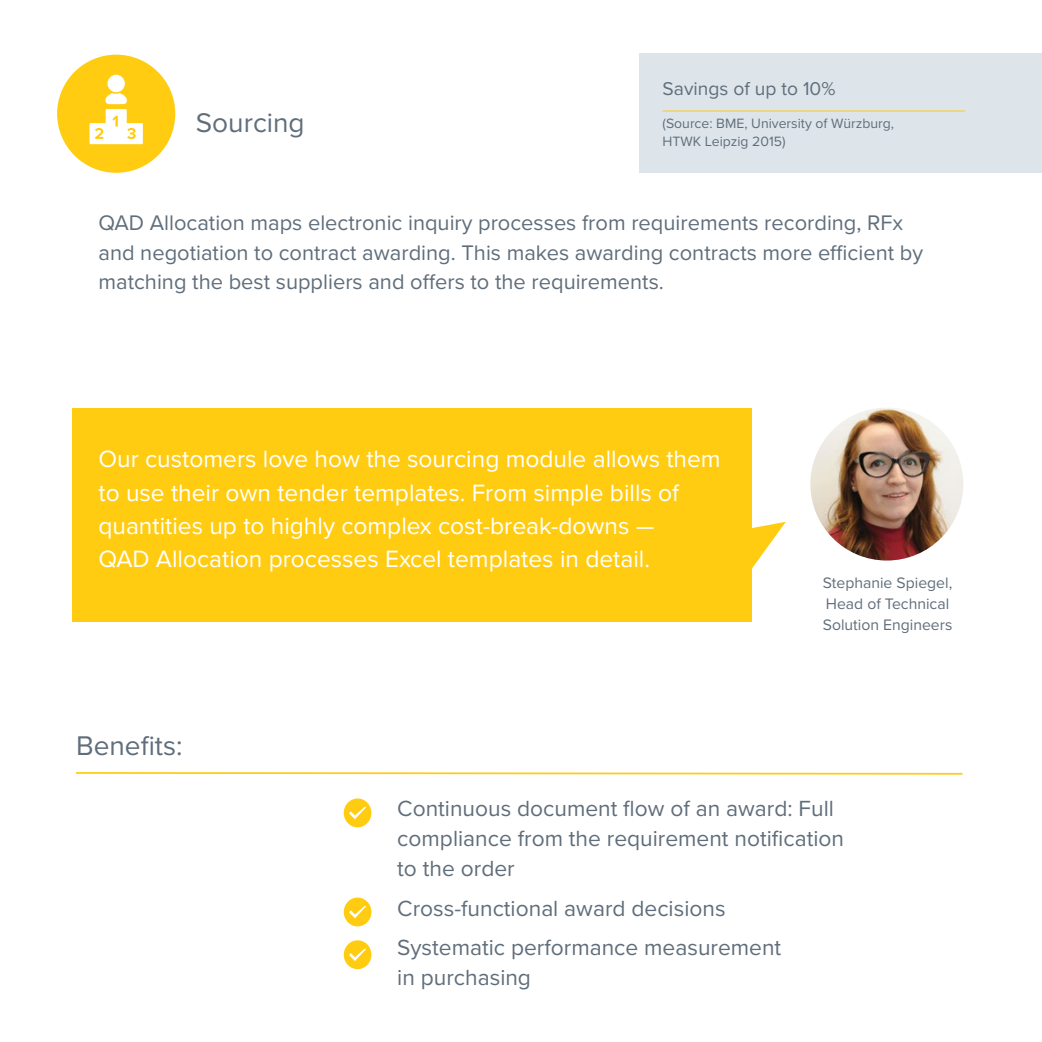
<style>
.page{position:relative;width:1042px;height:1042px;background:#fff}
.page>*{position:absolute;margin:0;border:0;box-sizing:border-box;transform-origin:0 0}
.t1{font:28px "Proxima Nova";color:#606e7b}
.BODY{font:24.5px/33.2px "Proxima Nova";color:#fff}
.BODY-2{font:22.75px/29.8px "Proxima Nova";color:#606e7b}
.BODY-3{font:21.88px/29.8px "Proxima Nova";color:#606e7b}
.BODY-4{font:19.25px "Proxima Nova";color:#606e7b}
.BODY-5{font:15.75px "Proxima Nova";color:#606e7b}
.BODY-6{font:14px "Proxima Nova";color:#606e7b}
</style>
<div class="page">
<svg style="left:76px;top:772px;width:887px;height:3px;background:#ffe074"></svg>
<div style="left:639px;top:54px;width:403px;height:119px;background:#dde5eb"></div>
<hr style="left:662px;top:111px;width:303px;height:1px;background:#ffcc12">
<img style="left:810px;top:407px;width:153px;height:153px;border-radius:76px">
<div style="left:72px;top:408px;width:679px;height:213px;background:#ffcc12"></div>
<svg style="left:751px;top:522px;width:35px;height:64px"></svg>
<div style="left:344px;top:798px;width:27px;height:29px;background:#ffcc12;border-radius:50%"></div>
<svg style="left:349px;top:806px;width:17px;height:13px"></svg>
<div style="left:344px;top:897px;width:27px;height:29px;background:#ffcc12;border-radius:50%"></div>
<svg style="left:349px;top:905px;width:17px;height:13px"></svg>
<div style="left:344px;top:940px;width:27px;height:29px;background:#ffcc12;border-radius:50%"></div>
<svg style="left:349px;top:948px;width:17px;height:13px"></svg>
<div style="left:57px;top:55px;width:118px;height:118px;background:#ffcc12;border-radius:50%"></div>
<div style="left:107px;top:75px;width:18px;height:17px;background:#fff;border-radius:50%"></div>
<svg style="left:90px;top:93px;width:53px;height:51px"></svg>
<h2 class="t1" style="left:196px;top:106px;width:110px">Sourcing</h2>
<p class="BODY-4" style="left:662px;top:77px;width:174px">Savings of up to 10%</p>
<p class="BODY-6" style="left:662px;top:115px;width:233px">(Source: BME, University of Würzburg,</p>
<p class="BODY-6" style="left:662px;top:133px;width:124px">HTWK Leipzig 2015)</p>
<p class="BODY-3" style="left:98px;top:208px;width:826px">QAD Allocation maps electronic inquiry processes from requirements recording, RFx and negotiation to contract awarding. This makes awarding contracts more efficient by matching the best suppliers and offers to the requirements.</p>
<p class="BODY" style="left:98px;top:443px;width:624px">Our customers love how the sourcing module allows them to use their own tender templates. From simple bills of quantities up to highly complex cost-break-downs –<br>QAD Allocation processes Excel templates in detail.</p>
<h2 class="t1" style="left:76px;top:729px;width:108px">Benefits:</h2>
<p class="BODY-5" style="left:823px;top:573px;width:131px">Stephanie Spiegel,</p>
<p class="BODY-5" style="left:826px;top:594px;width:125px">Head of Technical</p>
<p class="BODY-5" style="left:823px;top:615px;width:131px">Solution Engineers</p>
<p class="BODY-2" style="left:397px;top:794px;width:448px">Continuous document flow of an award: Full compliance from the requirement notification to the order</p>
<p class="BODY-2" style="left:397px;top:893px;width:330px">Cross-functional award decisions</p>
<p class="BODY-2" style="left:397px;top:933px;width:385px">Systematic performance measurement in purchasing</p>
</div>
